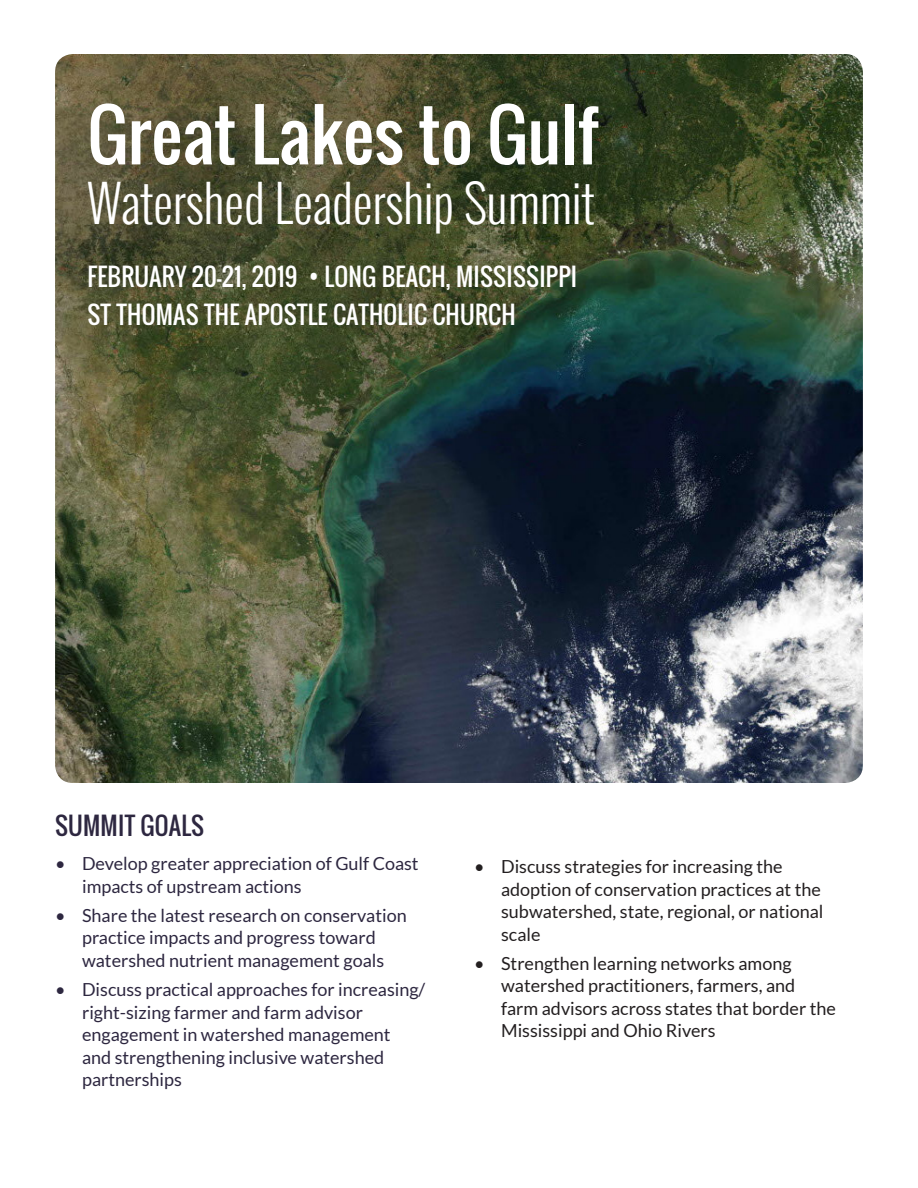
<style>
.page{position:relative;width:918px;height:1188px;background:#fff}
.page>*{position:absolute;margin:0;border:0;box-sizing:border-box;transform-origin:0 0}
.t1{font:69px "Oswald";color:#fff}
.t2{font:300 51px "Oswald";color:#fff;scale:.96 1}
.t3{font:24px/37.5px "Oswald";letter-spacing:.01em;color:#fff}
.bullets{font:24px "Oswald";letter-spacing:.01em;color:#2d2740}
.t4{font:18px/22.5px "Lato";color:#2d2740}
.t5{font:18px/22.5px "Lato";color:#231f20}
</style>
<div class="page">
<img style="left:55px;top:54px;width:808px;height:729px">
<p class="t1" style="left:87px;top:83px;width:513px">Great Lakes to Gulf</p>
<p class="t2" style="left:87px;top:166px;width:530px">Watershed Leadership Summit</p>
<p class="t3" style="left:87px;top:258px;width:491px">FEBRUARY 20-21, 2019 • LONG BEACH, MISSISSIPPI<br>ST THOMAS THE APOSTLE CATHOLIC CHURCH</p>
<p class="bullets" style="left:55px;top:808px;width:151px">SUMMIT GOALS</p>
<p class="t4" style="left:82px;top:852px;width:338px;text-indent:-27px">• Develop greater appreciation of Gulf Coast impacts of upstream actions</p>
<p class="t4" style="left:55px;top:904px;width:353px;text-align:center">• Share the latest research on conservation practice impacts and progress toward watershed nutrient management goals</p>
<p class="t4" style="left:82px;top:978px;width:345px;text-indent:-27px">• Discuss practical approaches for increasing/ right-sizing farmer and farm advisor engagement in watershed management<br>and strengthening inclusive watershed partnerships</p>
<p class="t5" style="left:501px;top:855px;width:324px;text-indent:-27px">• Discuss strategies for increasing the adoption of conservation practices at the subwatershed, state, regional, or national scale</p>
<p class="t5" style="left:501px;top:952px;width:336px;text-indent:-27px">• Strengthen learning networks among watershed practitioners, farmers, and farm advisors across states that border the Mississippi and Ohio Rivers</p>
</div>
